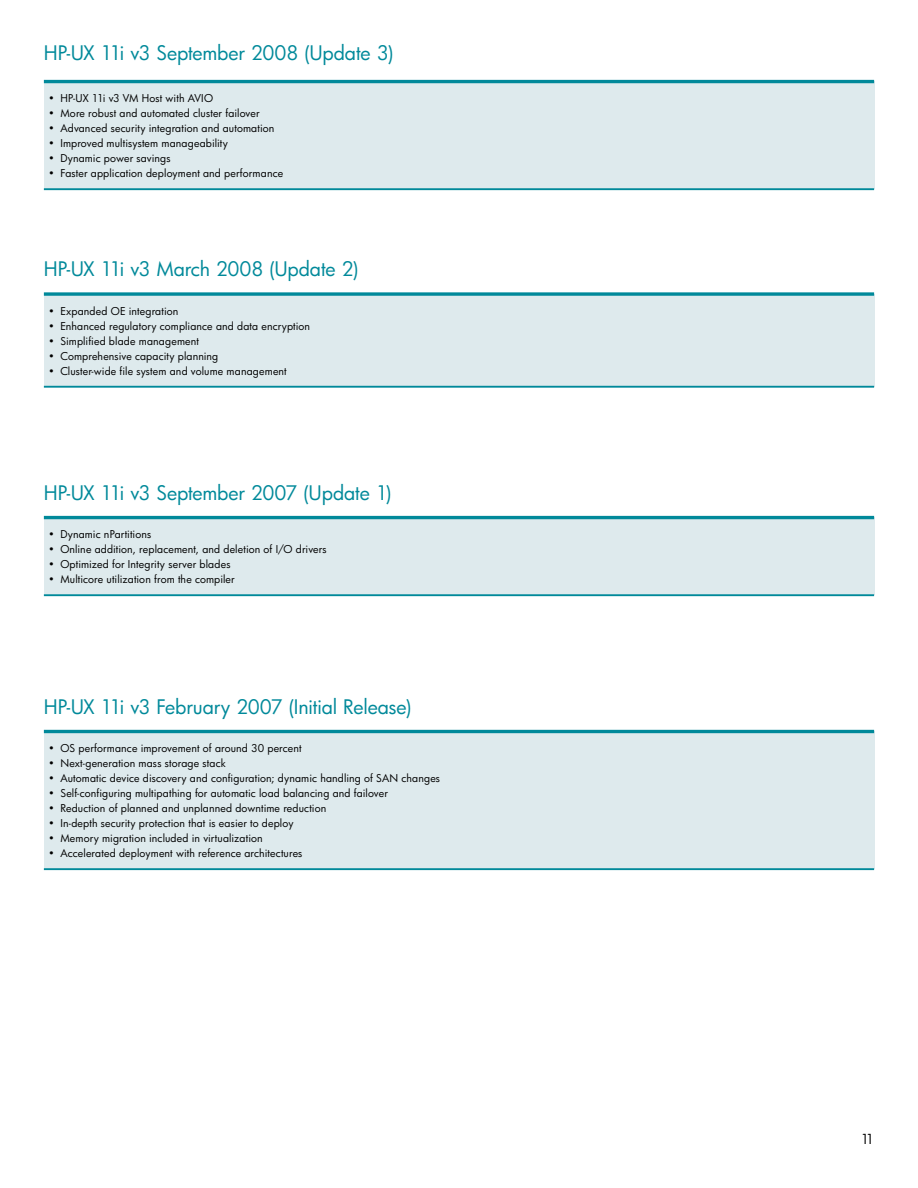
<style>
.page{position:relative;width:918px;height:1188px;background:#fff}
.page>*{position:absolute;margin:0;border:0;box-sizing:border-box;transform-origin:0 0}
.t1{font:19.5px "HP Futura";letter-spacing:-.01em;color:#00899a}
.t2{font:13.5px "HP Futura";color:#000}
.t3{font:10.5px "HP Futura";letter-spacing:.01em;color:#000}
.s1{font-weight:800}
</style>
<div class="page">
<div style="left:44px;top:82px;width:830px;height:107px;background:#deeaed"></div>
<hr style="left:44px;top:80px;width:830px;height:3px;background:#00899a">
<hr style="left:44px;top:188px;width:830px;height:2px;background:#00899a">
<div style="left:44px;top:294px;width:830px;height:93px;background:#deeaed"></div>
<svg style="left:44px;top:292px;width:830px;height:4px;background:#2599a8"></svg>
<hr style="left:44px;top:386px;width:830px;height:2px;background:#00899a">
<div style="left:44px;top:518px;width:830px;height:77px;background:#deeaed"></div>
<hr style="left:44px;top:516px;width:830px;height:3px;background:#00899a">
<hr style="left:44px;top:594px;width:830px;height:2px;background:#00899a">
<div style="left:44px;top:732px;width:830px;height:137px;background:#deeaed"></div>
<hr style="left:44px;top:730px;width:830px;height:3px;background:#00899a">
<hr style="left:44px;top:868px;width:830px;height:2px;background:#00899a">
<h1 class="t1" style="left:44px;top:39px;width:351px">HP-UX 11i v3 September 2008 (Update 3)</h1>
<p class="t3" style="left:48px;top:91px;width:166px"><span class="s1">•</span> HP-UX 11i v3 VM Host with AVIO</p>
<p class="t3" style="left:48px;top:106px;width:213px"><span class="s1">•</span> More robust and automated cluster failover</p>
<p class="t3" style="left:48px;top:121px;width:228px"><span class="s1">•</span> Advanced security integration and automation</p>
<p class="t3" style="left:48px;top:136px;width:181px"><span class="s1">•</span> Improved multisystem manageability</p>
<p class="t3" style="left:48px;top:151px;width:124px"><span class="s1">•</span> Dynamic power savings</p>
<p class="t3" style="left:48px;top:166px;width:236px"><span class="s1">•</span> Faster application deployment and performance</p>
<h1 class="t1" style="left:44px;top:256px;width:316px">HP-UX 11i v3 March 2008 (Update 2)</h1>
<p class="t3" style="left:48px;top:304px;width:132px"><span class="s1">•</span> Expanded OE integration</p>
<p class="t3" style="left:48px;top:319px;width:263px"><span class="s1">•</span> Enhanced regulatory compliance and data encryption</p>
<p class="t3" style="left:48px;top:334px;width:152px"><span class="s1">•</span> Simplified blade management</p>
<p class="t3" style="left:48px;top:349px;width:172px"><span class="s1">•</span> Comprehensive capacity planning</p>
<p class="t3" style="left:48px;top:364px;width:240px"><span class="s1">•</span> Cluster-wide file system and volume management</p>
<h1 class="t1" style="left:44px;top:480px;width:349px">HP-UX 11i v3 September 2007 (Update 1)</h1>
<p class="t3" style="left:48px;top:527px;width:104px"><span class="s1">•</span> Dynamic nPartitions</p>
<p class="t3" style="left:48px;top:542px;width:280px"><span class="s1">•</span> Online addition, replacement, and deletion of I/O drivers</p>
<p class="t3" style="left:48px;top:557px;width:184px"><span class="s1">•</span> Optimized for Integrity server blades</p>
<p class="t3" style="left:48px;top:572px;width:188px"><span class="s1">•</span> Multicore utilization from the compiler</p>
<h1 class="t1" style="left:44px;top:693px;width:369px">HP-UX 11i v3 February 2007 (Initial Release)</h1>
<p class="t3" style="left:48px;top:741px;width:255px"><span class="s1">•</span> OS performance improvement of around 30 percent</p>
<p class="t3" style="left:48px;top:756px;width:179px"><span class="s1">•</span> Next-generation mass storage stack</p>
<p class="t3" style="left:48px;top:771px;width:393px"><span class="s1">•</span> Automatic device discovery and configuration; dynamic handling of SAN changes</p>
<p class="t3" style="left:48px;top:786px;width:341px"><span class="s1">•</span> Self-configuring multipathing for automatic load balancing and failover</p>
<p class="t3" style="left:48px;top:801px;width:279px"><span class="s1">•</span> Reduction of planned and unplanned downtime reduction</p>
<p class="t3" style="left:48px;top:816px;width:247px"><span class="s1">•</span> In-depth security protection that is easier to deploy</p>
<p class="t3" style="left:48px;top:831px;width:216px"><span class="s1">•</span> Memory migration included in virtualization</p>
<p class="t3" style="left:48px;top:846px;width:256px"><span class="s1">•</span> Accelerated deployment with reference architectures</p>
<p class="t2" style="left:861px;top:1130px;width:15px">11</p>
</div>
